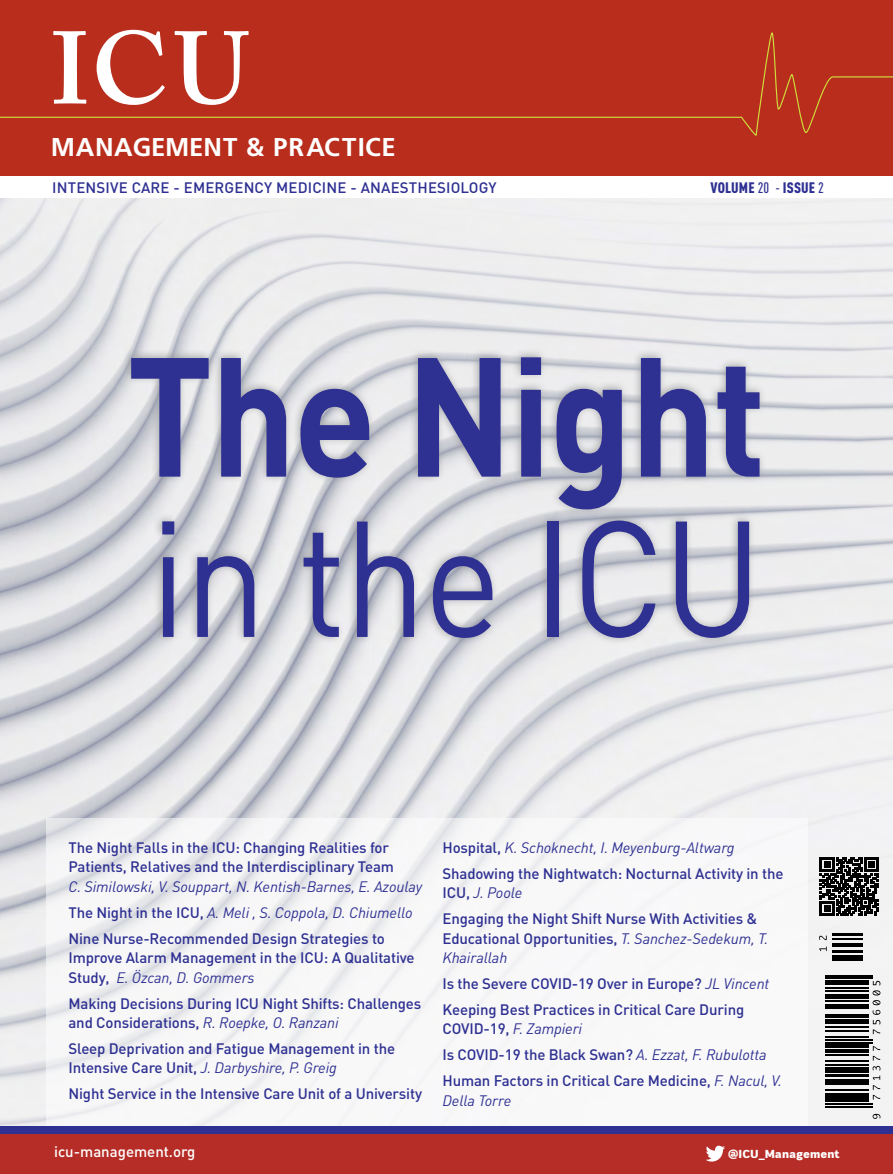
<style>
.page{position:relative;width:893px;height:1174px;background:#fff}
.page>*{position:absolute;margin:0;border:0;box-sizing:border-box;transform-origin:0 0}
.t1{font:700 166.5px "DIN";letter-spacing:-.02em;color:#2e3092;scale:.91 1}
.t2{font:162px "DIN";letter-spacing:-.02em;color:#2e3092;scale:.91 1}
.t3{font:600 101.85px "Adobe Caslon Pro";color:#fff}
.t4{font:700 25.8px "Frutiger";letter-spacing:.025em;color:#fff}
.t5{font:500 15px/19.5px "DIN";letter-spacing:-.01em;color:#2e3092}
.t6{font:italic 15px/25.8px "DIN";letter-spacing:-.01em;color:#2e3092}
.t7{font:500 15px "DIN";letter-spacing:.01em;color:#2e3092}
.t8{font:500 15px "DIN";color:#fff}
.t9{font:900 15px "DIN Cond";letter-spacing:.01em;color:#2e3092}
.t10{font:900 12px "PRC Fidelity";color:#fff}
.s1{font-weight:500}
.s2{font-weight:500;font-style:normal}
.s3{font-weight:400;font-style:italic}
</style>
<div class="page">
<img style="left:0;top:198px;width:893px;height:928px">
<div style="left:0;top:0;width:893px;height:176px;background:#b82d1b"></div>
<svg style="left:0;top:32px;width:893px;height:104px"></svg>
<div style="left:0;top:1126px;width:893px;height:8px;background:#2e3092"></div>
<div style="left:0;top:1134px;width:893px;height:40px;background:#b62d27"></div>
<svg style="left:706px;top:1145px;width:19px;height:17px"></svg>
<svg style="left:820px;top:857px;width:59px;height:59px"></svg>
<hr style="left:825px;top:1106px;width:48px;height:1px;background:#000">
<hr style="left:825px;top:1103px;width:48px;height:1px;background:#000">
<svg style="left:873px;top:1113px;width:7px;height:5px"></svg>
<hr style="left:825px;top:1100px;width:44px;height:1px;background:#000">
<hr style="left:825px;top:1099px;width:44px;height:1px;background:#000">
<hr style="left:825px;top:1097px;width:44px;height:2px;background:#000">
<hr style="left:825px;top:1094px;width:44px;height:2px;background:#000">
<hr style="left:825px;top:1093px;width:44px;height:1px;background:#000">
<hr style="left:825px;top:1089px;width:44px;height:1px;background:#000">
<hr style="left:825px;top:1083px;width:44px;height:2px;background:#000">
<hr style="left:825px;top:1080px;width:44px;height:2px;background:#000">
<hr style="left:825px;top:1079px;width:44px;height:1px;background:#000">
<hr style="left:825px;top:1075px;width:44px;height:1px;background:#000">
<hr style="left:825px;top:1073px;width:44px;height:2px;background:#000">
<hr style="left:825px;top:1071px;width:44px;height:1px;background:#000">
<hr style="left:825px;top:1069px;width:44px;height:2px;background:#000">
<hr style="left:825px;top:1068px;width:44px;height:1px;background:#000">
<hr style="left:825px;top:1067px;width:44px;height:1px;background:#000">
<hr style="left:825px;top:1064px;width:44px;height:1px;background:#000">
<hr style="left:825px;top:1060px;width:44px;height:1px;background:#000">
<hr style="left:825px;top:1054px;width:44px;height:1px;background:#000">
<hr style="left:825px;top:1051px;width:44px;height:2px;background:#000">
<hr style="left:825px;top:1050px;width:44px;height:1px;background:#000">
<hr style="left:825px;top:1048px;width:44px;height:2px;background:#000">
<hr style="left:825px;top:1046px;width:44px;height:1px;background:#000">
<hr style="left:825px;top:1044px;width:44px;height:2px;background:#000">
<svg style="left:873px;top:1046px;width:7px;height:53px"></svg>
<hr style="left:825px;top:1041px;width:48px;height:2px;background:#000">
<hr style="left:825px;top:1039px;width:48px;height:1px;background:#000">
<hr style="left:825px;top:1036px;width:44px;height:1px;background:#000">
<hr style="left:825px;top:1030px;width:44px;height:2px;background:#000">
<hr style="left:825px;top:1026px;width:44px;height:2px;background:#000">
<hr style="left:825px;top:1022px;width:44px;height:1px;background:#000">
<hr style="left:825px;top:1021px;width:44px;height:1px;background:#000">
<hr style="left:825px;top:1019px;width:44px;height:2px;background:#000">
<hr style="left:825px;top:1016px;width:44px;height:2px;background:#000">
<hr style="left:825px;top:1014px;width:44px;height:1px;background:#000">
<hr style="left:825px;top:1007px;width:44px;height:1px;background:#000">
<hr style="left:825px;top:1005px;width:44px;height:2px;background:#000">
<hr style="left:825px;top:1004px;width:44px;height:1px;background:#000">
<hr style="left:825px;top:1000px;width:44px;height:1px;background:#000">
<hr style="left:825px;top:997px;width:44px;height:1px;background:#000">
<hr style="left:825px;top:995px;width:44px;height:2px;background:#000">
<hr style="left:825px;top:994px;width:44px;height:1px;background:#000">
<hr style="left:825px;top:990px;width:44px;height:1px;background:#000">
<hr style="left:825px;top:987px;width:44px;height:2px;background:#000">
<hr style="left:825px;top:983px;width:44px;height:1px;background:#000">
<hr style="left:825px;top:982px;width:44px;height:1px;background:#000">
<hr style="left:825px;top:980px;width:44px;height:2px;background:#000">
<svg style="left:873px;top:980px;width:7px;height:54px"></svg>
<hr style="left:825px;top:977px;width:48px;height:2px;background:#000">
<hr style="left:825px;top:975px;width:48px;height:1px;background:#000">
<hr style="left:832px;top:959px;width:31px;height:2px;background:#000">
<hr style="left:832px;top:956px;width:31px;height:2px;background:#000">
<hr style="left:832px;top:955px;width:31px;height:1px;background:#000">
<hr style="left:832px;top:951px;width:31px;height:1px;background:#000">
<hr style="left:832px;top:949px;width:31px;height:2px;background:#000">
<hr style="left:832px;top:945px;width:31px;height:2px;background:#000">
<hr style="left:832px;top:943px;width:31px;height:1px;background:#000">
<svg style="left:819px;top:946px;width:8px;height:5px"></svg>
<hr style="left:832px;top:938px;width:31px;height:2px;background:#000">
<hr style="left:832px;top:934px;width:31px;height:2px;background:#000">
<hr style="left:832px;top:933px;width:31px;height:1px;background:#000">
<svg style="left:819px;top:935px;width:8px;height:5px"></svg>
<div style="left:122px;top:348px;width:644px;height:168px;background:#939598;opacity:.75"></div>
<div style="left:152px;top:511px;width:603px;height:134px;background:#939598;opacity:.75"></div>
<svg style="left:47px;top:818px;width:761px;height:308px"></svg>
<h3 class="t3" style="left:51px;top:9px;width:200px">ICU</h3>
<h3 class="t4" style="left:51px;top:132px;width:346px">MANAGEMENT &amp; PRACTICE</h3>
<p class="t7" style="left:52px;top:178px;width:446px">INTENSIVE CARE - EMERGENCY MEDICINE - ANAESTHESIOLOGY</p>
<p class="t9" style="left:711px;top:178px;width:115px">VOLUME <span class="s1">20 -</span> ISSUE <span class="s1">2</span></p>
<h1 class="t1" style="left:127px;top:307px;width:704px">The Night</h1>
<h2 class="t2" style="left:150px;top:477px;width:675px">in the ICU</h2>
<p class="t5" style="left:68px;top:837px;width:327px">The Night Falls in the ICU: Changing Realities for<br>Patients, Relatives and the Interdisciplinary Team</p>
<p class="t6" style="left:68px;top:873px;width:355px">C. Similowski, V. Souppart, N. Kentish-Barnes, E. Azoulay<br><span class="s2">The Night in the ICU,</span> A. Meli , S. Coppola, D. Chiumello<br><span class="s2">Nine Nurse-Recommended Design Strategies to</span></p>
<p class="t5" style="left:68px;top:947px;width:348px">Improve Alarm Management in the ICU: A Qualitative<br>Study, <span class="s3">E. Özcan, D. Gommers</span></p>
<p class="t5" style="left:68px;top:993px;width:354px">Making Decisions During ICU Night Shifts: Challenges and Considerations, <span class="s3">R. Roepke, O. Ranzani</span></p>
<p class="t5" style="left:68px;top:1038px;width:328px">Sleep Deprivation and Fatigue Management in the<br>Intensive Care Unit, <span class="s3">J. Darbyshire, P. Greig</span></p>
<p class="t5" style="left:68px;top:1083px;width:355px">Night Service in the Intensive Care Unit of a University</p>
<p class="t5" style="left:442px;top:834px;width:342px;line-height:25.8px">Hospital, <span class="s3">K. Schoknecht, I. Meyenburg-Altwarg<br></span>Shadowing the Nightwatch: Nocturnal Activity in the</p>
<p class="t5" style="left:442px;top:879px;width:316px;line-height:25.8px">ICU, <span class="s3">J. Poole<br></span>Engaging the Night Shift Nurse With Activities &amp;</p>
<p class="t6" style="left:442px;top:928px;width:327px;line-height:19.5px"><span class="s2">Educational Opportunities,</span> T. Sanchez-Sedekum, T.<br>Khairallah</p>
<p class="t5" style="left:442px;top:970px;width:328px;line-height:25.8px">Is the Severe COVID-19 Over in Europe? <span class="s3">JL Vincent<br></span>Keeping Best Practices in Critical Care During</p>
<p class="t5" style="left:442px;top:1015px;width:341px;line-height:26px">COVID-19, <span class="s3">F. Zampieri<br></span>Is COVID-19 the Black Swan? <span class="s3">A. Ezzat, F. Rubulotta<br></span>Human Factors in Critical Care Medicine, <span class="s3">F. Nacul, V.</span></p>
<p class="t6" style="left:442px;top:1087px;width:70px">Della Torre</p>
<p class="t8" style="left:54px;top:1141px;width:143px">icu-management.org</p>
<p class="t10" style="left:728px;top:1147px;width:113px">@ICU_Management</p>
</div>
